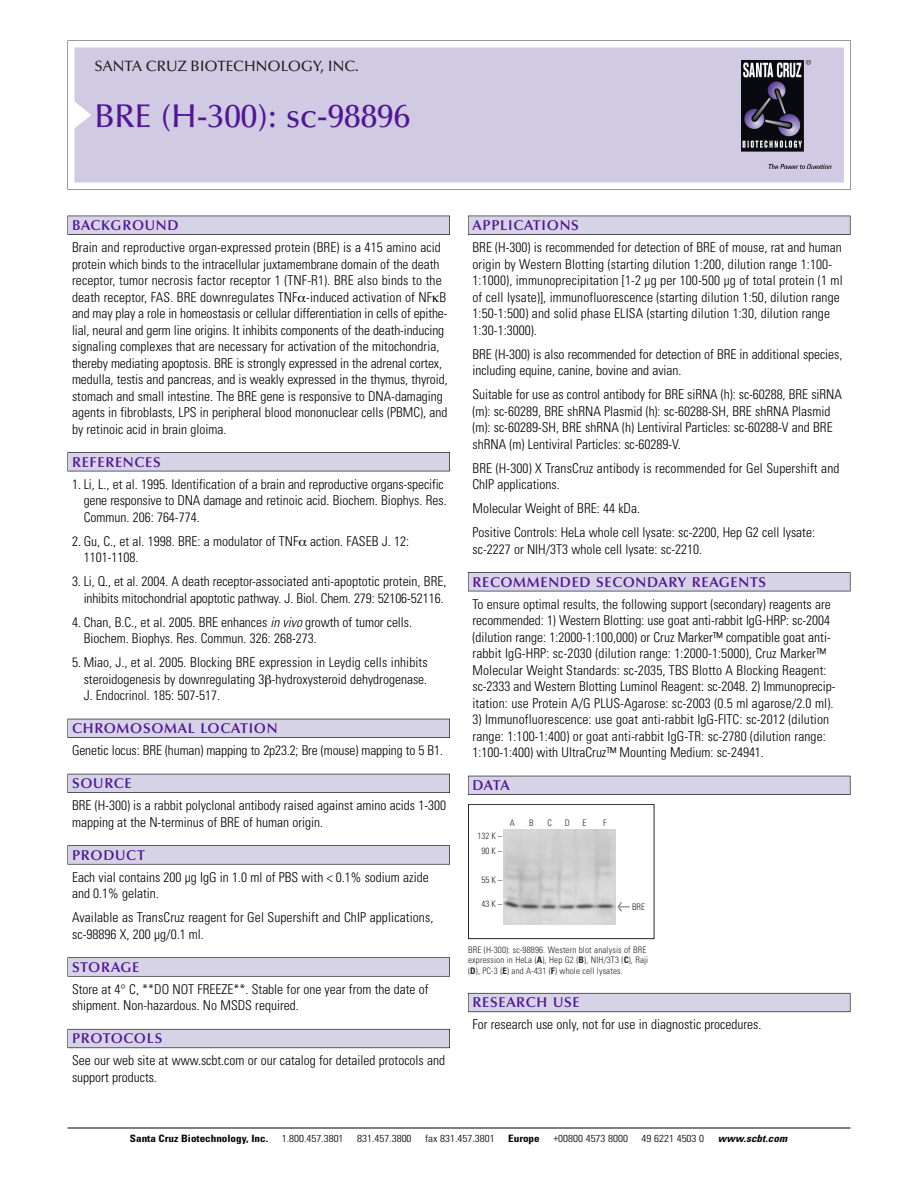
<style>
.page{position:relative;width:918px;height:1188px;background:#fff}
.page>*{position:absolute;margin:0;border:0;box-sizing:border-box;transform-origin:0 0}
.t1{font:500 33px "Optima";color:#511695}
.t2{font:500 15px "Optima";color:#231f20}
.t3{font:600 14.25px "Optima";letter-spacing:.05em;color:#511695}
.t4{font:300 condensed 13.5px/16.5px "Univers";color:#000}
.t5{font:300 condensed 10.2px "Univers";color:#000;scale:1.1 1}
.t6{font:700 condensed 10.2px "Univers";color:#000;scale:1.1 1}
.t7{font:italic 700 condensed 10.2px "Univers";letter-spacing:.005em;color:#000;scale:1.1 1}
.t8{font:9px/10.5px "Univers Condensed Light+VHRKHO";letter-spacing:.015em;color:#272627}
.s1{font-style:italic}
.s2{font-family:"Meta Plus Book Roman+HVADNG";font-size:10.5px}
.s3{font-family:"Univers Condensed Bold+OPVWZO"}
</style>
<div class="page">
<svg style="left:68px;top:40px;width:783px;height:149px"></svg>
<div style="left:74px;top:47px;width:770px;height:135px;background:#d1cae3"></div>
<img style="left:741px;top:60px;width:90px;height:108px">
<div style="left:68px;top:216px;width:382px;height:19px;background:#525155"></div>
<div style="left:68px;top:216px;width:381px;height:18px;background:#d7d3e7"></div>
<div style="left:68px;top:452px;width:382px;height:19px;background:#525155"></div>
<div style="left:68px;top:453px;width:381px;height:18px;background:#d7d3e7"></div>
<div style="left:68px;top:719px;width:382px;height:19px;background:#525158"></div>
<div style="left:68px;top:719px;width:381px;height:18px;background:#d7d3e7"></div>
<div style="left:68px;top:774px;width:382px;height:19px;background:#54535a"></div>
<div style="left:68px;top:774px;width:381px;height:18px;background:#d7d3e7"></div>
<svg style="left:68px;top:845px;width:382px;height:20px"></svg>
<div style="left:68px;top:846px;width:381px;height:18px;background:#d7d3e7"></div>
<div style="left:68px;top:957px;width:382px;height:20px;background:#626263"></div>
<div style="left:68px;top:958px;width:381px;height:18px;background:#d7d3e7"></div>
<div style="left:68px;top:1029px;width:382px;height:19px;background:#66646d"></div>
<div style="left:68px;top:1030px;width:381px;height:18px;background:#d7d3e7"></div>
<div style="left:468px;top:216px;width:382px;height:19px;background:#525155"></div>
<div style="left:468px;top:216px;width:382px;height:18px;background:#d7d3e7"></div>
<div style="left:468px;top:572px;width:382px;height:19px;background:#525155"></div>
<div style="left:468px;top:573px;width:382px;height:18px;background:#d7d3e7"></div>
<div style="left:468px;top:776px;width:382px;height:19px;background:#525158"></div>
<div style="left:468px;top:776px;width:382px;height:18px;background:#d7d3e7"></div>
<div style="left:468px;top:993px;width:382px;height:19px;background:#66646d"></div>
<div style="left:468px;top:994px;width:382px;height:18px;background:#d7d3e7"></div>
<hr style="left:68px;top:1128px;width:782px;height:1px;background:#000">
<div style="left:468px;top:804px;width:186px;height:135px;border:1px solid #272627"></div>
<img style="left:503px;top:829px;width:112px;height:96px">
<p class="t2" style="left:94px;top:61px;width:266px">SANTA CRUZ BIOTECHNOLOGY, INC.</p>
<h1 class="t1" style="left:94px;top:103px;width:317px">BRE (H-300): sc-98896</h1>
<p class="t3" style="left:72px;top:219px;width:108px">BACKGROUND</p>
<p class="t4" style="left:72px;top:240px;width:377px">Brain and reproductive organ-expressed protein (BRE) is a 415 amino acid protein which binds to the intracellular juxtamembrane domain of the death receptor, tumor necrosis factor receptor 1 (TNF-R1). BRE also binds to the death receptor, FAS. BRE downregulates TNF -induced activation of NF B and may play a role in homeostasis or cellular differentiation in cells of epithe&shy;lial, neural and germ line origins. It inhibits components of the death-inducing signaling complexes that are necessary for activation of the mitochondria, thereby mediating apoptosis. BRE is strongly expressed in the adrenal cortex, medulla, testis and pancreas, and is weakly expressed in the thymus, thyroid, stomach and small intestine. The BRE gene is responsive to DNA-damaging agents in fibroblasts, LPS in peripheral blood mononuclear cells (PBMC), and by retinoic acid in brain gloima.</p>
<p class="t3" style="left:72px;top:456px;width:90px">REFERENCES</p>
<p class="t4" style="left:84px;top:477px;width:364px;text-indent:-12px">1. Li, L., et al. 1995. Identification of a brain and reproductive organs-specific gene responsive to DNA damage and retinoic acid. Biochem. Biophys. Res.<br>Commun. 206: 764-774.</p>
<p class="t4" style="left:84px;top:534px;width:327px;text-indent:-12px">2. Gu, C., et al. 1998. BRE: a modulator of TNF action. FASEB J. 12:<br>1101-1108.</p>
<p class="t4" style="left:72px;top:574px;width:376px;text-align:right">3. Li, Q., et al. 2004. A death receptor-associated anti-apoptotic protein, BRE, inhibits mitochondrial apoptotic pathway. J. Biol. Chem. 279: 52106-52116.</p>
<p class="t4" style="left:84px;top:615px;width:330px;text-indent:-12px">4. Chan, B.C., et al. 2005. BRE enhances <span class="s1">in vivo</span> growth of tumor cells.<br>Biochem. Biophys. Res. Commun. 326: 268-273.</p>
<p class="t4" style="left:84px;top:655px;width:346px;text-align:justify;text-indent:-12px">5. Miao, J., et al. 2005. Blocking BRE expression in Leydig cells inhibits steroidogenesis by downregulating 3 -hydroxysteroid dehydrogenase.<br>J. Endocrinol. 185: 507-517.</p>
<p class="t3" style="left:72px;top:723px;width:207px">CHROMOSOMAL LOCATION</p>
<p class="t4" style="left:72px;top:743px;width:373px">Genetic locus: BRE (human) mapping to 2p23.2; Bre (mouse) mapping to 5 B1.</p>
<p class="t3" style="left:72px;top:778px;width:61px">SOURCE</p>
<p class="t4" style="left:72px;top:798px;width:376px">BRE (H-300) is a rabbit polyclonal antibody raised against amino acids 1-300 mapping at the N-terminus of BRE of human origin.</p>
<p class="t3" style="left:72px;top:849px;width:74px">PRODUCT</p>
<p class="t4" style="left:72px;top:870px;width:358px">Each vial contains 200 µg IgG in 1.0 ml of PBS with &lt; 0.1% sodium azide and 0.1% gelatin.</p>
<p class="t4" style="left:72px;top:910px;width:363px">Available as TransCruz reagent for Gel Supershift and ChIP applications, sc-98896 X, 200 µg/0.1 ml.</p>
<p class="t3" style="left:72px;top:961px;width:69px">STORAGE</p>
<p class="t4" style="left:72px;top:982px;width:358px">Store at 4° C, **DO NOT FREEZE**. Stable for one year from the date of shipment. Non-hazardous. No MSDS required.</p>
<p class="t3" style="left:72px;top:1033px;width:92px">PROTOCOLS</p>
<p class="t4" style="left:72px;top:1054px;width:375px">See our web site at www.scbt.com or our catalog for detailed protocols and support products.</p>
<p class="t3" style="left:473px;top:219px;width:108px">APPLICATIONS</p>
<p class="t4" style="left:473px;top:240px;width:372px">BRE (H-300) is recommended for detection of BRE of mouse, rat and human origin by Western Blotting (starting dilution 1:200, dilution range 1:100- 1:1000), immunoprecipitation [1-2 µg per 100-500 µg of total protein (1 ml of cell lysate)], immunofluorescence (starting dilution 1:50, dilution range 1:50-1:500) and solid phase ELISA (starting dilution 1:30, dilution range 1:30-1:3000).</p>
<p class="t4" style="left:473px;top:347px;width:371px">BRE (H-300) is also recommended for detection of BRE in additional species, including equine, canine, bovine and avian.</p>
<p class="t4" style="left:473px;top:387px;width:371px">Suitable for use as control antibody for BRE siRNA (h): sc-60288, BRE siRNA (m): sc-60289, BRE shRNA Plasmid (h): sc-60288-SH, BRE shRNA Plasmid (m): sc-60289-SH, BRE shRNA (h) Lentiviral Particles: sc-60288-V and BRE shRNA (m) Lentiviral Particles: sc-60289-V.</p>
<p class="t4" style="left:473px;top:461px;width:368px">BRE (H-300) X TransCruz antibody is recommended for Gel Supershift and<br>ChIP applications.</p>
<p class="t4" style="left:473px;top:497px;width:344px;line-height:24px">Molecular Weight of BRE: 44 kDa.<br>Positive Controls: HeLa whole cell lysate: sc-2200, Hep G2 cell lysate:</p>
<p class="t4" style="left:473px;top:542px;width:231px">sc-2227 or NIH/3T3 whole cell lysate: sc-2210.</p>
<p class="t3" style="left:473px;top:576px;width:295px">RECOMMENDED SECONDARY REAGENTS</p>
<p class="t4" style="left:473px;top:597px;width:364px">To ensure optimal results, the following support (secondary) reagents are recommended: 1) Western Blotting: use goat anti-rabbit IgG-HRP: sc-2004 (dilution range: 1:2000-1:100,000) or Cruz Marker™ compatible goat anti&shy;rabbit IgG-HRP: sc-2030 (dilution range: 1:2000-1:5000), Cruz Marker™ Molecular Weight Standards: sc-2035, TBS Blotto A Blocking Reagent: sc-2333 and Western Blotting Luminol Reagent: sc-2048. 2) Immunoprecip&shy;itation: use Protein A/G PLUS-Agarose: sc-2003 (0.5 ml agarose/2.0 ml).</p>
<p class="t4" style="left:473px;top:712px;width:358px">3) Immunofluorescence: use goat anti-rabbit IgG-FITC: sc-2012 (dilution range: 1:100-1:400) or goat anti-rabbit IgG-TR: sc-2780 (dilution range:<br>1:100-1:400) with UltraCruz™ Mounting Medium: sc-24941.</p>
<p class="t3" style="left:473px;top:780px;width:39px">DATA</p>
<p class="t8" style="left:510px;top:819px;width:7px">A</p>
<p class="t8" style="left:529px;top:819px;width:6px">B</p>
<p class="t8" style="left:548px;top:819px;width:6px">C</p>
<p class="t8" style="left:565px;top:819px;width:7px">D</p>
<p class="t8" style="left:583px;top:819px;width:5px">E</p>
<p class="t8" style="left:603px;top:819px;width:5px">F</p>
<p class="t8" style="left:477px;top:829px;width:26px;line-height:15px;text-align:center">132 K –<br>90K–</p>
<p class="t8" style="left:481px;top:875px;width:22px">55K–</p>
<p class="t8" style="left:481px;top:899px;width:22px">43K–</p>
<p class="t8" style="left:617px;top:902px;width:29px"><span class="s2">&lt;</span> BRE</p>
<p class="t8" style="left:468px;top:945px;width:182px">BRE (H-300): sc-98896. Western blot analysis of BRE expression in HeLa (<span class="s3">A</span>), Hep G2 (<span class="s3">B</span>), NIH/3T3 (<span class="s3">C</span>), Raji (<span class="s3">D</span>), PC-3 (<span class="s3">E</span>) and A-431 (<span class="s3">F</span>) whole cell lysates.</p>
<p class="t3" style="left:473px;top:997px;width:109px">RESEARCH USE</p>
<p class="t4" style="left:473px;top:1018px;width:290px">For research use only, not for use in diagnostic procedures.</p>
<p class="t6" style="left:130px;top:1135px;width:127px">Santa Cruz Biotechnology, Inc.</p>
<p class="t5" style="left:282px;top:1135px;width:58px">1.800.457.3801</p>
<p class="t5" style="left:357px;top:1135px;width:51px">831.457.3800</p>
<p class="t5" style="left:425px;top:1135px;width:65px">fax 831.457.3801</p>
<p class="t6" style="left:508px;top:1135px;width:30px">Europe</p>
<p class="t5" style="left:553px;top:1135px;width:69px">+00800 4573 8000</p>
<p class="t5" style="left:642px;top:1135px;width:58px">49 6221 4503 0</p>
<p class="t7" style="left:718px;top:1135px;width:64px">www.scbt.com</p>
</div>
